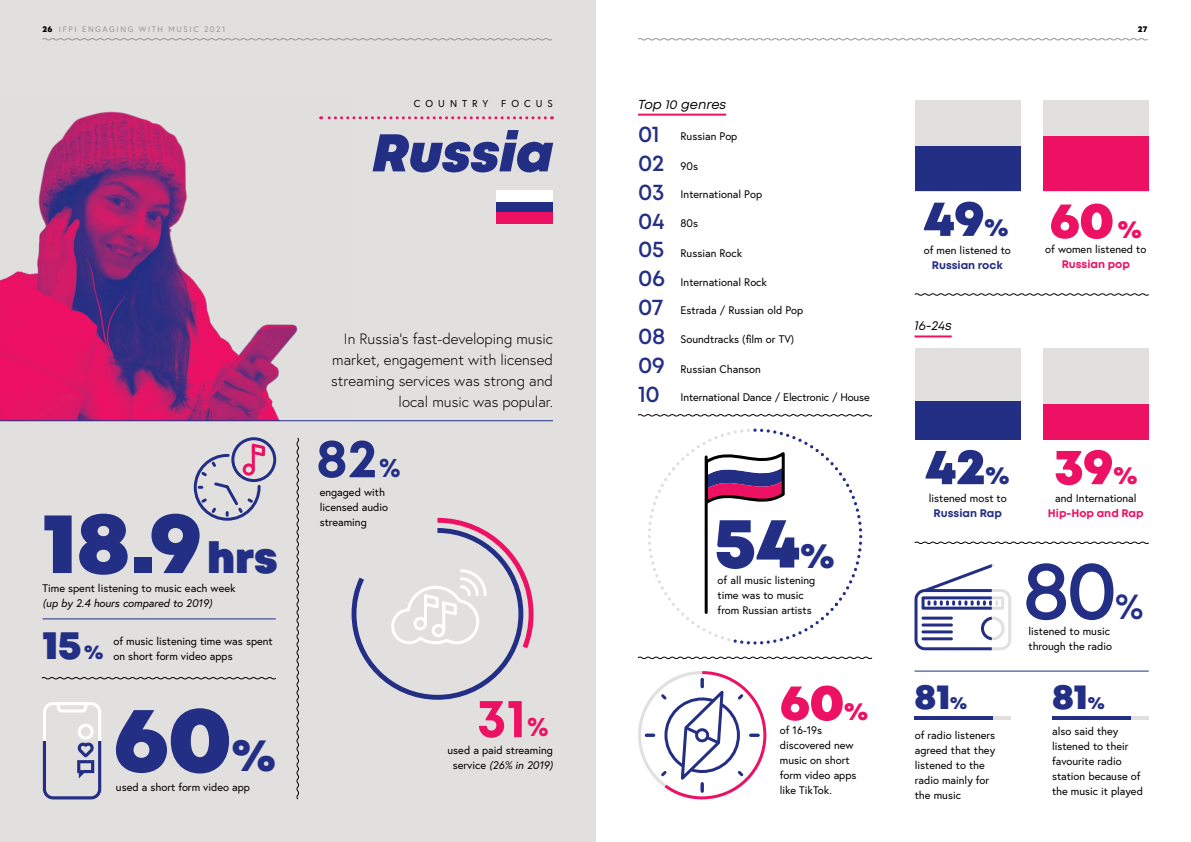
<style>
.page{position:relative;width:1191px;height:842px;background:#fff}
.page>*{position:absolute;margin:0;border:0;box-sizing:border-box;transform-origin:0 0}
.t1{font:900 91.9px "Mont";color:#232f85}
.t2{font:900 86.6px "Mont";color:#232f85}
.t3{font:600 82.4px "Mont";color:#232f85}
.t4{font:900 71.1px "Mont";color:#232f85}
.t5{font:700 54.2px "Mont";color:#232f85}
.t6{font:700 54.2px "Mont";color:#ed1164}
.t7{font:italic 900 53px "Mont";color:#232f85}
.t8{font:900 50px "Mont";color:#232f85}
.t9{font:900 50px "Mont";color:#ed1164}
.t10{font:900 45.9px "Mont";color:#232f85}
.t11{font:900 40.2px "Mont";color:#232f85}
.t12{font:600 36.6px "Mont";color:#232f85}
.t13{font:900 35.6px "Mont";color:#232f85}
.t14{font:900 35.3px "Mont";color:#232f85}
.t15{font:600 22.9px/28.9px "Mont";letter-spacing:-.01em;color:#232f85}
.t16{font:300 15px/21px "Europa";color:#000;text-align:right}
.t17{font:italic 13px "Mont";color:#000}
.t18{font:11px/15px "Europa";color:#000}
.t19{font:italic 11px "Europa";color:#000}
.t20{font:700 11px "Mont";color:#ed1164}
.t21{font:700 11px "Mont";color:#232f85}
.t22{font:10px "Europa";letter-spacing:.5em;color:#000}
.t23{font:800 8.5px "Mont";color:#000}
.t24{font:8px "Europa";letter-spacing:.2em;color:#939598}
.s1{font-family:"Mont";font-weight:800;font-size:8.5px;color:#000}
.s2{font-size:43.3px}
.s3{font-size:20.1px}
.s4{font-size:27.1px}
.s5{font-style:italic}
.s6{font-size:25px}
.s7{color:#ed1164}
.s8{font-size:25px;color:#ed1164}
.s9{font-size:17.7px}
</style>
<div class="page">
<div style="left:0;top:0;width:595px;height:842px;background:#e2e0df"></div>
<img style="left:0;top:111px;width:349px;height:309px">
<svg style="left:351px;top:518px;width:182px;height:182px"></svg>
<svg style="left:321px;top:116px;width:224px;height:3px"></svg>
<hr style="left:0;top:420px;width:553px;height:1px;background:#232f85">
<hr style="left:638px;top:114px;width:88px;height:2px;background:#ed1164">
<hr style="left:43px;top:619px;width:233px;height:1px;background:#232f85">
<svg style="left:193px;top:441px;width:74px;height:80px"></svg>
<div style="left:231px;top:437px;width:45px;height:45px;border:3px solid #232f85;border-radius:50%"></div>
<div style="left:914px;top:100px;width:106px;height:91px;background:#e2e0df"></div>
<div style="left:1043px;top:100px;width:105px;height:91px;background:#e2e0df"></div>
<div style="left:914px;top:146px;width:106px;height:45px;background:#232f85"></div>
<div style="left:1043px;top:136px;width:105px;height:55px;background:#ed1164"></div>
<hr style="left:914px;top:335px;width:37px;height:2px;background:#ed1164">
<div style="left:914px;top:348px;width:106px;height:92px;background:#e2e0df"></div>
<div style="left:1043px;top:348px;width:105px;height:92px;background:#e2e0df"></div>
<div style="left:914px;top:401px;width:106px;height:39px;background:#232f85"></div>
<div style="left:1043px;top:404px;width:105px;height:36px;background:#ed1164"></div>
<svg style="left:43px;top:702px;width:58px;height:97px"></svg>
<svg style="left:638px;top:671px;width:128px;height:128px"></svg>
<svg style="left:914px;top:564px;width:97px;height:86px"></svg>
<hr style="left:914px;top:717px;width:97px;height:3px;background:#e2e0df">
<hr style="left:1052px;top:717px;width:96px;height:3px;background:#e2e0df">
<hr style="left:914px;top:717px;width:78px;height:3px;background:#232f85">
<hr style="left:1052px;top:717px;width:78px;height:3px;background:#232f85">
<hr style="left:914px;top:671px;width:234px;height:1px;background:#232f85">
<svg style="left:637px;top:414px;width:235px;height:3px"></svg>
<svg style="left:637px;top:656px;width:235px;height:3px"></svg>
<svg style="left:914px;top:293px;width:235px;height:3px"></svg>
<svg style="left:914px;top:541px;width:235px;height:3px"></svg>
<svg style="left:41px;top:677px;width:235px;height:3px"></svg>
<svg style="left:296px;top:437px;width:3px;height:363px"></svg>
<div style="left:496px;top:201px;width:57px;height:11px;background:#232f85"></div>
<div style="left:496px;top:190px;width:57px;height:11px;background:#fff"></div>
<div style="left:496px;top:212px;width:57px;height:11px;background:#ed1164"></div>
<svg style="left:648px;top:429px;width:214px;height:216px"></svg>
<svg style="left:42px;top:38px;width:510px;height:3px"></svg>
<svg style="left:638px;top:38px;width:510px;height:3px"></svg>
<p class="t24" style="left:43px;top:24px;width:184px"><span class="s1">26</span> IFPI ENGAGING WITH MUSIC 2021</p>
<p class="t23" style="left:1138px;top:23px;width:11px">27</p>
<p class="t22" style="left:414px;top:97px;width:76px">COUNTRY</p>
<p class="t22" style="left:501px;top:97px;width:53px">FOCUS</p>
<h3 class="t7" style="left:372px;top:119px;width:182px">Russia</h3>
<h2 class="t2" style="left:43px;top:486px;width:236px">18.9<span class="s2">hrs</span></h2>
<p class="t18" style="left:43px;top:580px;width:194px">Time spent listening to music each week</p>
<p class="t19" style="left:43px;top:596px;width:171px">(up by 2.4 hours compared to 2019)</p>
<p class="t18" style="left:113px;top:633px;width:161px">of music listening time was spent on short form video apps</p>
<h3 class="t11" style="left:43px;top:619px;width:62px">15<span class="s3">%</span></h3>
<h1 class="t1" style="left:113px;top:679px;width:120px">60</h1>
<p class="t18" style="left:116px;top:779px;width:136px">used a short form video app</p>
<h3 class="t10" style="left:232px;top:725px;width:46px">%</h3>
<h3 class="t16" style="left:331px;top:328px;width:223px">In Russia’s fast-developing music market, engagement with licensed streaming services was strong and local music was popular.</h3>
<h3 class="t5" style="left:316px;top:423px;width:86px">82<span class="s4">%</span></h3>
<p class="t18" style="left:320px;top:484px;width:70px">engaged with licensed audio streaming</p>
<h3 class="t6" style="left:477px;top:683px;width:73px">31<span class="s4">%</span></h3>
<p class="t18" style="left:447px;top:742px;width:107px;text-align:center">used a paid streaming service <span class="s5">(26% in 2019)</span></p>
<p class="t17" style="left:638px;top:96px;width:90px">Top 10 genres</p>
<h3 class="t15" style="left:638px;top:119px;width:29px">01<br>02<br>03<br>04<br>05<br>06<br>07<br>08<br>09<br>10</h3>
<p class="t18" style="left:680px;top:129px;width:58px">Russian Pop</p>
<p class="t18" style="left:680px;top:158px;width:19px">90s</p>
<p class="t18" style="left:680px;top:187px;width:83px">International Pop</p>
<p class="t18" style="left:680px;top:216px;width:19px">80s</p>
<p class="t18" style="left:680px;top:245px;width:63px">Russian Rock</p>
<p class="t18" style="left:680px;top:274px;width:88px">International Rock</p>
<p class="t18" style="left:680px;top:302px;width:124px">Estrada / Russian old Pop</p>
<p class="t18" style="left:680px;top:332px;width:115px">Soundtracks (film or TV)</p>
<p class="t18" style="left:680px;top:361px;width:82px">Russian Chanson</p>
<p class="t18" style="left:680px;top:389px;width:191px">International Dance / Electronic / House</p>
<h3 class="t4" style="left:714px;top:496px;width:87px">54</h3>
<p class="t18" style="left:717px;top:572px;width:99px">of all music listening</p>
<h3 class="t13" style="left:800px;top:532px;width:36px">%</h3>
<p class="t18" style="left:717px;top:587px;width:96px">time was to music from Russian artists</p>
<h3 class="t9" style="left:780px;top:670px;width:90px">60<span class="s6">%</span></h3>
<p class="t18" style="left:780px;top:723px;width:78px">of 16-19s discovered new music on short form video apps like TikTok.</p>
<h3 class="t8" style="left:923px;top:186px;width:219px">49<span class="s6">%</span> <span class="s7">60</span><span class="s8">%</span></h3>
<p class="t18" style="left:923px;top:242px;width:89px">of men listened to</p>
<p class="t21" style="left:931px;top:258px;width:72px">Russian rock</p>
<p class="t17" style="left:914px;top:318px;width:39px">16-24s</p>
<p class="t18" style="left:1045px;top:242px;width:103px">of women listened to</p>
<p class="t20" style="left:1061px;top:257px;width:70px">Russian pop</p>
<h3 class="t8" style="left:925px;top:434px;width:213px">42<span class="s6">%</span> <span class="s7">39</span><span class="s8">%</span></h3>
<p class="t18" style="left:929px;top:490px;width:79px">listened most to</p>
<p class="t21" style="left:933px;top:506px;width:70px">Russian Rap</p>
<p class="t18" style="left:1055px;top:490px;width:83px">and International</p>
<p class="t20" style="left:1048px;top:506px;width:97px">Hip-Hop and Rap</p>
<h3 class="t3" style="left:1022px;top:537px;width:97px">80</h3>
<h3 class="t12" style="left:1115px;top:583px;width:30px">%</h3>
<p class="t18" style="left:1028px;top:623px;width:85px">listened to music through the radio</p>
<h3 class="t14" style="left:914px;top:674px;width:54px">81<span class="s9">%</span></h3>
<h3 class="t14" style="left:1052px;top:674px;width:54px">81<span class="s9">%</span></h3>
<p class="t18" style="left:915px;top:727px;width:82px">of radio listeners agreed that they listened to the radio mainly for the music</p>
<p class="t18" style="left:1052px;top:724px;width:92px">also said they listened to their favourite radio station because of the music it played</p>
</div>
